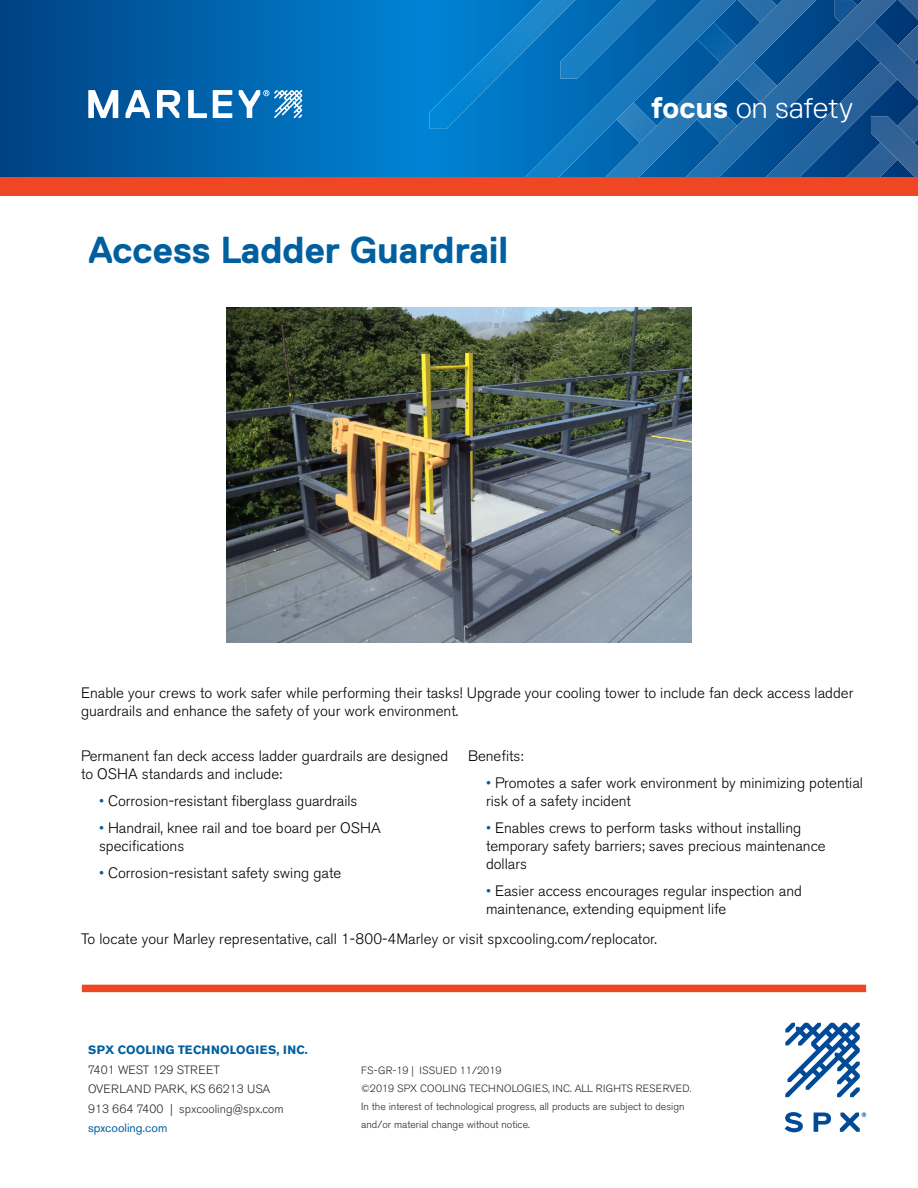
<style>
.page{position:relative;width:918px;height:1188px;background:#fff}
.page>*{position:absolute;margin:0;border:0;box-sizing:border-box;transform-origin:0 0}
.t1{font:700 37.5px "Replica Std";color:#005f9e}
.t2{font:300 30px "Replica Std";color:#fff}
.t3{font:300 15px/18px "Akzidenz Grotesk BE";color:#000}
.t4{font:300 12px/19.5px "Akzidenz Grotesk BE";color:#292829}
.t5{font:700 12px "Akzidenz Grotesk BE";letter-spacing:.03em;color:#005f9e}
.t6{font:12px "Akzidenz Grotesk BE";color:#005f9e}
.t7{font:300 10.5px/18px "Akzidenz Grotesk BE";color:#292829}
.s1{font-weight:700}
.s2{color:#005f9e}
</style>
<div class="page">
<div style="left:82px;top:985px;width:784px;height:7px;background:#ef4623"></div>
<svg style="left:785px;top:1023px;width:75px;height:74px"></svg>
<svg style="left:785px;top:1112px;width:18px;height:20px"></svg>
<svg style="left:814px;top:1113px;width:17px;height:19px"></svg>
<svg style="left:840px;top:1113px;width:26px;height:19px"></svg>
<svg style="left:0;top:0;width:835px;height:177px;background:#0064ad"></svg>
<img style="left:430px;top:0;width:145px;height:129px">
<img style="left:560px;top:0;width:92px;height:78px">
<img style="left:706px;top:22px;width:38px;height:81px">
<img style="left:617px;top:137px;width:23px;height:5px">
<img style="left:738px;top:0;width:4px;height:22px">
<img style="left:794px;top:0;width:22px;height:17px">
<img style="left:742px;top:0;width:52px;height:75px">
<img style="left:691px;top:40px;width:52px;height:86px">
<img style="left:640px;top:91px;width:52px;height:85px">
<img style="left:603px;top:142px;width:38px;height:35px">
<img style="left:706px;top:0;width:30px;height:31px">
<img style="left:652px;top:0;width:54px;height:84px">
<img style="left:758px;top:0;width:55px;height:15px">
<img style="left:598px;top:49px;width:55px;height:88px">
<img style="left:545px;top:103px;width:55px;height:74px">
<img style="left:522px;top:156px;width:24px;height:21px">
<img style="left:439px;top:173px;width:54px;height:4px">
<img style="left:763px;top:25px;width:155px;height:152px">
<img style="left:835px;top:0;width:83px;height:100px">
<img style="left:843px;top:105px;width:75px;height:72px">
<img style="left:871px;top:116px;width:47px;height:61px">
<img style="left:845px;top:0;width:51px;height:35px">
<img style="left:794px;top:17px;width:52px;height:85px">
<img style="left:744px;top:67px;width:51px;height:86px">
<img style="left:845px;top:34px;width:18px;height:18px">
<img style="left:693px;top:118px;width:52px;height:59px">
<svg style="left:683px;top:168px;width:11px;height:9px"></svg>
<div style="left:0;top:177px;width:918px;height:19px;background:#ef4623"></div>
<img style="left:227px;top:308px;width:464px;height:335px">
<svg style="left:88px;top:90px;width:30px;height:28px"></svg>
<svg style="left:125px;top:90px;width:25px;height:28px"></svg>
<svg style="left:157px;top:90px;width:23px;height:28px"></svg>
<svg style="left:188px;top:90px;width:19px;height:28px"></svg>
<svg style="left:213px;top:90px;width:19px;height:28px"></svg>
<svg style="left:239px;top:90px;width:63px;height:28px"></svg>
<h1 class="t1" style="left:88px;top:229px;width:421px">Access Ladder Guardrail</h1>
<h2 class="t2" style="left:651px;top:91px;width:204px"><span class="s1">focus</span> on safety</h2>
<p class="t3" style="left:81px;top:684px;width:774px">Enable your crews to work safer while performing their tasks! Upgrade your cooling tower to include fan deck access ladder guardrails and enhance the safety of your work environment.</p>
<p class="t3" style="left:81px;top:747px;width:369px">Permanent fan deck access ladder guardrails are designed to OSHA standards and include:</p>
<p class="t3" style="left:99px;top:792px;width:260px"><span class="s2">•</span> Corrosion-resistant fiberglass guardrails</p>
<p class="t3" style="left:99px;top:819px;width:283px"><span class="s2">•</span> Handrail, knee rail and toe board per OSHA specifications</p>
<p class="t3" style="left:99px;top:864px;width:244px"><span class="s2">•</span> Corrosion-resistant safety swing gate</p>
<p class="t3" style="left:468px;top:747px;width:57px">Benefits:</p>
<p class="t3" style="left:486px;top:774px;width:378px"><span class="s2">•</span> Promotes a safer work environment by minimizing potential risk of a safety incident</p>
<p class="t3" style="left:486px;top:819px;width:341px"><span class="s2">•</span> Enables crews to perform tasks without installing temporary safety barriers; saves precious maintenance dollars</p>
<p class="t3" style="left:486px;top:882px;width:317px"><span class="s2">•</span> Easier access encourages regular inspection and maintenance, extending equipment life</p>
<p class="t3" style="left:81px;top:930px;width:577px">To locate your Marley representative, call 1-800-4Marley or visit spxcooling.com/replocator.</p>
<p class="t5" style="left:88px;top:1043px;width:221px">SPX COOLING TECHNOLOGIES, INC.</p>
<p class="t4" style="left:88px;top:1060px;width:197px">7401 WEST 129 STREET<br>OVERLAND PARK, KS 66213 USA<br>913 664 7400 | spxcooling@spx.com</p>
<p class="t6" style="left:88px;top:1121px;width:81px">spxcooling.com</p>
<p class="t7" style="left:361px;top:1061px;width:332px">FS-GR-19 | ISSUED 11/2019<br>©2019 SPX COOLING TECHNOLOGIES, INC. ALL RIGHTS RESERVED.<br>In the interest of technological progress, all products are subject to design and/or material change without notice.</p>
</div>
